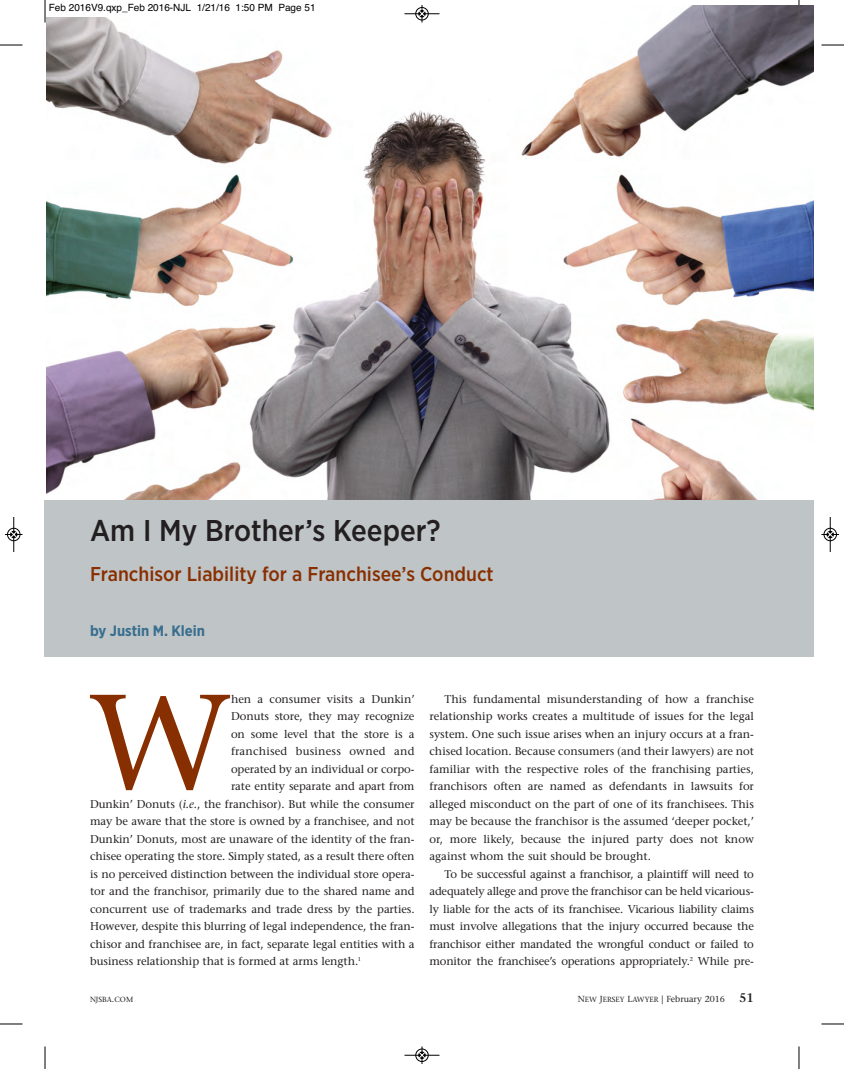
<style>
.page{position:relative;width:844px;height:1069px;background:#fff}
.page>*{position:absolute;margin:0;border:0;box-sizing:border-box;transform-origin:0 0}
.t1{font:136.25px "Stone Serif";color:#882f01}
.t2{font:500 30px "Gotham Narrow";color:#231f20}
.t3{font:500 20px "Gotham Narrow";color:#882f01}
.t4{font:700 15px "Gotham Narrow";color:#386e8f}
.t5{font:11.25px/17.5px "Stone Serif";letter-spacing:-.005em;color:#231f20;text-align:justify}
.t6{font:11.25px "Stone Serif";letter-spacing:.015em;color:#231f20}
.t7{font:10px "Helvetica";color:#000}
.t8{font:8.75px "Stone Serif";color:#231f20}
.t9{font:7.38px "Stone Serif";color:#231f20}
.s1{font-style:italic}
.s2{font-size:8.75px}
.s3{font-size:7.38px}
.s4{font-weight:600;font-size:12.5px}
</style>
<div class="page">
<img style="left:46px;top:6px;width:768px;height:494px">
<div style="left:44px;top:500px;width:770px;height:157px;background:#bfc4c6"></div>
<div style="left:44px;top:0;width:277px;height:16px;background:#fff"></div>
<svg style="left:45px;top:0;width:1px;height:22px"></svg>
<svg style="left:0;top:45px;width:22px;height:1px"></svg>
<svg style="left:798px;top:0;width:2px;height:22px"></svg>
<svg style="left:821px;top:45px;width:23px;height:1px"></svg>
<svg style="left:45px;top:1046px;width:1px;height:23px"></svg>
<svg style="left:0;top:1023px;width:22px;height:2px"></svg>
<svg style="left:798px;top:1046px;width:2px;height:23px"></svg>
<svg style="left:821px;top:1023px;width:23px;height:2px"></svg>
<hr style="left:404px;top:13px;width:35px;height:1px;background:#fff">
<div style="left:415px;top:7px;width:14px;height:13px;border:1px solid #fff;border-radius:50%"></div>
<hr style="left:404px;top:14px;width:35px;height:1px;background:#000">
<div style="left:415px;top:7px;width:13px;height:13px;border:1px solid #000;border-radius:50%"></div>
<svg style="left:419px;top:5px;width:6px;height:17px"></svg>
<div style="left:415px;top:1048px;width:14px;height:14px;border:1px solid #fff;border-radius:50%"></div>
<hr style="left:404px;top:1055px;width:35px;height:1px;background:#000">
<div style="left:415px;top:1049px;width:13px;height:12px;border:1px solid #000;border-radius:50%"></div>
<svg style="left:419px;top:1046px;width:6px;height:18px"></svg>
<hr style="left:14px;top:517px;width:1px;height:35px;background:#000">
<div style="left:7px;top:528px;width:13px;height:13px;border:1px solid #000;border-radius:50%"></div>
<svg style="left:5px;top:531px;width:17px;height:7px"></svg>
<div style="left:823px;top:528px;width:14px;height:13px;border:1px solid #fff;border-radius:50%"></div>
<hr style="left:830px;top:517px;width:1px;height:35px;background:#000">
<div style="left:824px;top:528px;width:12px;height:13px;border:1px solid #000;border-radius:50%"></div>
<svg style="left:821px;top:531px;width:18px;height:7px"></svg>
<p class="t7" style="left:49px;top:2px;width:268px">Feb 2016V9.qxp_Feb 2016-NJL 1/21/16 1:50 PM Page 51</p>
<h2 class="t2" style="left:90px;top:520px;width:352px">Am I My Brother’s Keeper?</h2>
<h3 class="t3" style="left:90px;top:567px;width:405px">Franchisor Liability for a Franchisee’s Conduct</h3>
<h3 class="t4" style="left:90px;top:625px;width:117px">by Justin M. Klein</h3>
<h1 class="t1" style="left:88px;top:690px;width:145px">W</h1>
<p class="t5" style="left:231px;top:691px;width:185px">hen a consumer visits a Dunkin’</p>
<p class="t5" style="left:231px;top:709px;width:185px">Donuts store, they may recognize</p>
<p class="t5" style="left:231px;top:726px;width:185px">on some level that the store is a</p>
<p class="t6" style="left:231px;top:747px;width:185px">franchised business owned and</p>
<p class="t5" style="left:231px;top:761px;width:185px">operated by an individual or corpo-</p>
<p class="t5" style="left:231px;top:779px;width:185px">rate entity separate and apart from</p>
<p class="t5" style="left:90px;top:796px;width:326px">Dunkin’ Donuts (<span class="s1">i.e</span>., the franchisor). But while the consumer</p>
<p class="t5" style="left:90px;top:814px;width:326px">may be aware that the store is owned by a franchisee, and not</p>
<p class="t5" style="left:90px;top:831px;width:326px">Dunkin’ Donuts, most are unaware of the identity of the fran-</p>
<p class="t5" style="left:90px;top:849px;width:326px">chisee operating the store. Simply stated, as a result there often</p>
<p class="t5" style="left:90px;top:866px;width:326px">is no perceived distinction between the individual store opera-</p>
<p class="t5" style="left:90px;top:884px;width:326px">tor and the franchisor, primarily due to the shared name and</p>
<p class="t5" style="left:90px;top:901px;width:326px">concurrent use of trademarks and trade dress by the parties.</p>
<p class="t5" style="left:90px;top:919px;width:326px">However, despite this blurring of legal independence, the fran-</p>
<p class="t5" style="left:90px;top:936px;width:326px">chisor and franchisee are, in fact, separate legal entities with a</p>
<p class="t5" style="left:90px;top:954px;width:272px">business relationship that is formed at arms length.<sup>1</sup></p>
<p class="t5" style="left:429px;top:691px;width:326px;text-indent:15px">This fundamental misunderstanding of how a franchise relationship works creates a multitude of issues for the legal system. One such issue arises when an injury occurs at a fran&shy;chised location. Because consumers (and their lawyers) are not familiar with the respective roles of the franchising parties, franchisors often are named as defendants in lawsuits for alleged misconduct on the part of one of its franchisees. This may be because the franchisor is the assumed ‘deeper pocket,’ or, more likely, because the injured party does not know against whom the suit should be brought.</p>
<p class="t5" style="left:429px;top:866px;width:326px;text-indent:15px">To be successful against a franchisor, a plaintiff will need to adequately allege and prove the franchisor can be held vicarious&shy;ly liable for the acts of its franchisee. Vicarious liability claims must involve allegations that the injury occurred because the franchisor either mandated the wrongful conduct or failed to monitor the franchisee’s operations appropriately.<sup>2</sup> While pre-</p>
<p class="t9" style="left:90px;top:997px;width:45px">NJSBA<span class="s2">.</span>COM</p>
<p class="t8" style="left:578px;top:995px;width:177px">N<span class="s3">EW</span> J<span class="s3">ERSEY</span> L<span class="s3">AWYER</span> <span class="s1">|</span> February 2016 <span class="s4">51</span></p>
</div>
